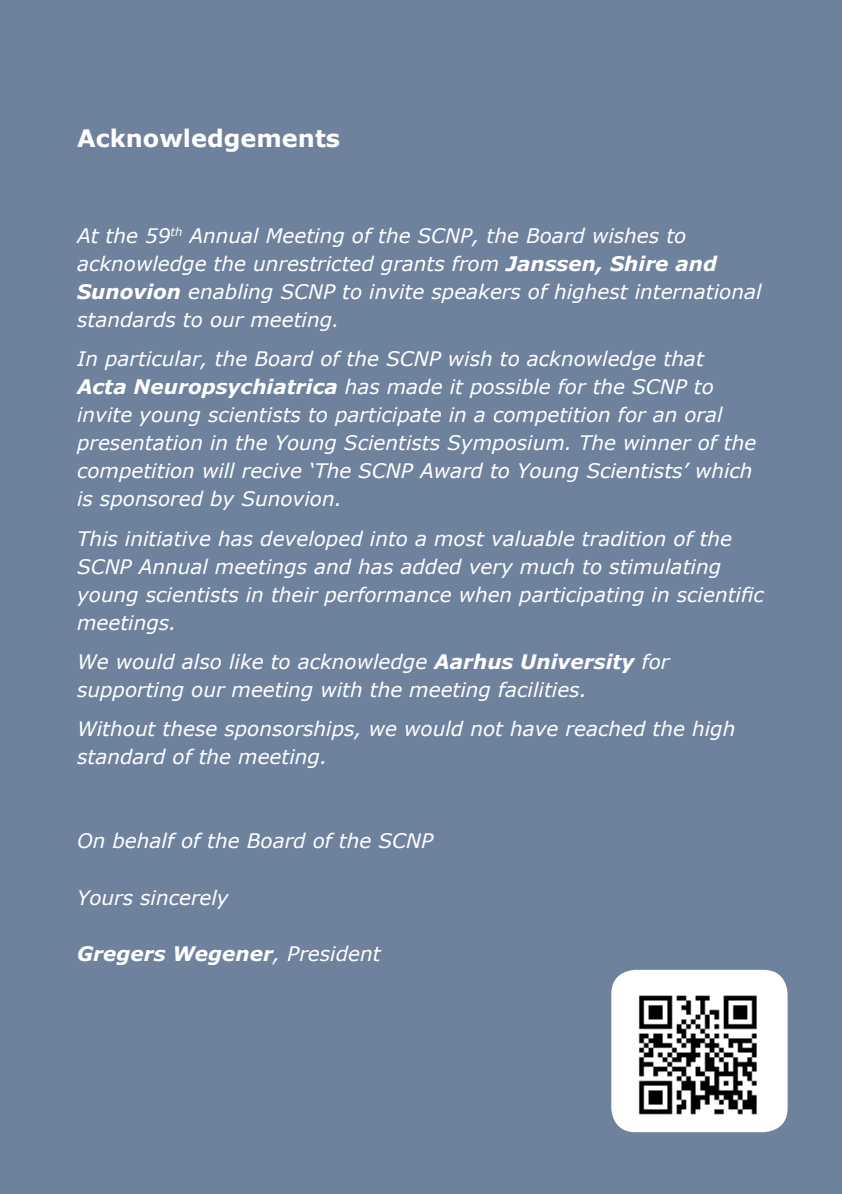
<style>
.page{position:relative;width:842px;height:1194px;background:#fff}
.page>*{position:absolute;margin:0;border:0;box-sizing:border-box;transform-origin:0 0}
.Verdana_12_fed_hvid{font:700 24px "Verdana";color:#fff}
.Brødtekst_verdana_10{font:italic 20px/28px "Verdana";color:#fff}
.Brødtekst_verdana_10-2{font:italic 700 20px "Verdana";color:#fff}
.s1{font-weight:700}
.s2{font-weight:400}
</style>
<div class="page">
<div style="left:0;top:0;width:842px;height:1193px;background:#6e829e"></div>
<img style="left:611px;top:969px;width:177px;height:163px">
<svg style="left:839px;top:1190px;width:3px;height:4px"></svg>
<p class="Verdana_12_fed_hvid" style="left:77px;top:122px;width:265px">Acknowledgements</p>
<p class="Brødtekst_verdana_10" style="left:77px;top:221px;width:686px">At the 59<sup>th</sup> Annual Meeting of the SCNP, the Board wishes to acknowledge the unrestricted grants from <span class="s1">Janssen, Shire and Sunovion</span> enabling SCNP to invite speakers of highest international standards to our meeting.</p>
<p class="Brødtekst_verdana_10" style="left:77px;top:345px;width:681px">In particular, the Board of the SCNP wish to acknowledge that <span class="s1">Acta Neuropsychiatrica</span> has made it possible for the SCNP to invite young scientists to participate in a competition for an oral presentation in the Young Scientists Symposium. The winner of the competition will recive ‘The SCNP Award to Young Scientists’ which is sponsored by Sunovion.</p>
<p class="Brødtekst_verdana_10" style="left:77px;top:524px;width:688px">This initiative has developed into a most valuable tradition of the SCNP Annual meetings and has added very much to stimulating young scientists in their performance when participating in scientific meetings.</p>
<p class="Brødtekst_verdana_10" style="left:77px;top:647px;width:594px">We would also like to acknowledge <span class="s1">Aarhus University</span> for supporting our meeting with the meeting facilities.</p>
<p class="Brødtekst_verdana_10" style="left:77px;top:715px;width:660px">Without these sponsorships, we would not have reached the high standard of the meeting.</p>
<p class="Brødtekst_verdana_10" style="left:77px;top:827px;width:358px">On behalf of the Board of the SCNP</p>
<p class="Brødtekst_verdana_10" style="left:77px;top:883px;width:153px">Yours sincerely</p>
<p class="Brødtekst_verdana_10-2" style="left:77px;top:939px;width:305px">Gregers Wegener<span class="s2">, President</span></p>
</div>
